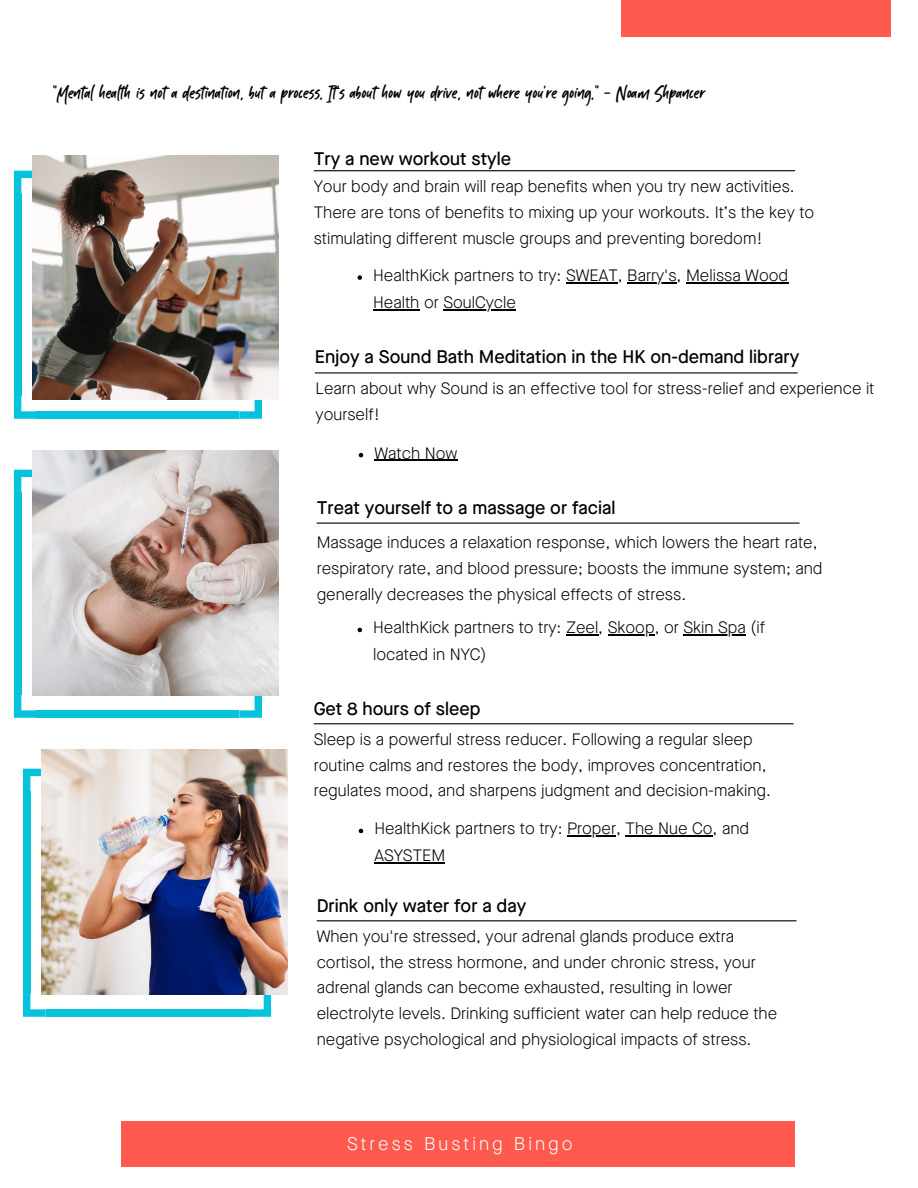
<style>
.page{position:relative;width:918px;height:1188px;background:#fff}
.page>*{position:absolute;margin:0;border:0;box-sizing:border-box;transform-origin:0 0}
.t1{font:27px "Kabut Hitam";color:#000}
.t2{font:500 18.3px "Maison Neue";color:#000}
.t3{font:300 18.3px "Maison Neue";letter-spacing:.165em;color:#fff}
.t4{font:300 16.5px/25.8px "Maison Neue";color:#000}
</style>
<div class="page">
<div style="left:122px;top:1121px;width:673px;height:46px;background:#ff5a4d"></div>
<hr style="left:315px;top:372px;width:483px;height:1px;background:#000">
<div style="left:621px;top:0;width:269px;height:37px;background:#ff5a4d"></div>
<hr style="left:314px;top:170px;width:481px;height:1px;background:#000">
<hr style="left:317px;top:523px;width:483px;height:1px;background:#000">
<hr style="left:314px;top:723px;width:480px;height:1px;background:#000">
<div style="left:14px;top:193px;width:7px;height:203px;background:#05c3dd"></div>
<div style="left:37px;top:411px;width:202px;height:8px;background:#05c3dd"></div>
<svg style="left:14px;top:171px;width:18px;height:22px"></svg>
<svg style="left:239px;top:399px;width:23px;height:20px"></svg>
<svg style="left:14px;top:396px;width:23px;height:23px"></svg>
<img style="left:32px;top:155px;width:246px;height:244px">
<div style="left:14px;top:492px;width:7px;height:203px;background:#05c3dd"></div>
<div style="left:37px;top:710px;width:202px;height:8px;background:#05c3dd"></div>
<svg style="left:14px;top:470px;width:18px;height:22px"></svg>
<svg style="left:239px;top:695px;width:23px;height:23px"></svg>
<svg style="left:14px;top:695px;width:23px;height:23px"></svg>
<img style="left:32px;top:451px;width:246px;height:244px">
<svg style="left:358px;top:628px;width:4px;height:4px"></svg>
<hr style="left:566px;top:634px;width:32px;height:2px;background:#000">
<hr style="left:608px;top:634px;width:47px;height:2px;background:#000">
<hr style="left:683px;top:634px;width:63px;height:2px;background:#000">
<div style="left:23px;top:791px;width:7px;height:203px;background:#05c3dd"></div>
<div style="left:46px;top:1009px;width:202px;height:8px;background:#05c3dd"></div>
<svg style="left:23px;top:769px;width:18px;height:22px"></svg>
<svg style="left:248px;top:994px;width:23px;height:23px"></svg>
<svg style="left:23px;top:994px;width:23px;height:23px"></svg>
<img style="left:41px;top:750px;width:247px;height:244px">
<hr style="left:317px;top:920px;width:480px;height:1px;background:#000">
<svg style="left:359px;top:829px;width:4px;height:4px"></svg>
<hr style="left:567px;top:835px;width:49px;height:2px;background:#000">
<hr style="left:626px;top:835px;width:87px;height:2px;background:#000">
<hr style="left:374px;top:862px;width:71px;height:2px;background:#000">
<svg style="left:359px;top:453px;width:4px;height:4px"></svg>
<hr style="left:374px;top:460px;width:83px;height:1px;background:#000">
<svg style="left:358px;top:275px;width:4px;height:5px"></svg>
<hr style="left:566px;top:282px;width:52px;height:1px;background:#000">
<hr style="left:627px;top:282px;width:50px;height:1px;background:#000">
<hr style="left:686px;top:282px;width:102px;height:1px;background:#000">
<hr style="left:373px;top:309px;width:46px;height:1px;background:#000">
<hr style="left:443px;top:309px;width:73px;height:1px;background:#000">
<p class="t1" style="left:53px;top:80px;width:654px">"Mental health is not a destination, but a process. It's about how you drive, not where you're going." - Noam Shpancer</p>
<p class="t2" style="left:314px;top:152px;width:199px">Try a new workout style</p>
<p class="t4" style="left:314px;top:175px;width:502px">Your body and brain will reap benefits when you try new activities.<br>There are tons of benefits to mixing up your workouts. It’s the key to stimulating different muscle groups and preventing boredom!</p>
<p class="t4" style="left:373px;top:263px;width:417px;line-height:27px">HealthKick partners to try: SWEAT, Barry's, Melissa Wood<br>Health or SoulCycle</p>
<p class="t2" style="left:315px;top:350px;width:486px">Enjoy a Sound Bath Meditation in the HK on-demand library</p>
<p class="t4" style="left:316px;top:377px;width:560px">Learn about why Sound is an effective tool for stress-relief and experience it yourself!</p>
<p class="t4" style="left:374px;top:441px;width:85px">Watch Now</p>
<p class="t2" style="left:317px;top:500px;width:300px">Treat yourself to a massage or facial</p>
<p class="t4" style="left:317px;top:531px;width:507px">Massage induces a relaxation response, which lowers the heart rate, respiratory rate, and blood pressure; boosts the immune system; and generally decreases the physical effects of stress.</p>
<p class="t4" style="left:373px;top:616px;width:393px;line-height:27px">HealthKick partners to try: Zeel, Skoop, or Skin Spa (if located in NYC)</p>
<p class="t2" style="left:314px;top:702px;width:168px">Get 8 hours of sleep</p>
<p class="t4" style="left:314px;top:728px;width:459px">Sleep is a powerful stress reducer. Following a regular sleep routine calms and restores the body, improves concentration, regulates mood, and sharpens judgment and decision-making.</p>
<p class="t4" style="left:374px;top:817px;width:376px;line-height:27px">HealthKick partners to try: Proper, The Nue Co, and<br>ASYSTEM</p>
<p class="t2" style="left:317px;top:899px;width:211px">Drink only water for a day</p>
<p class="t4" style="left:317px;top:925px;width:462px">When you're stressed, your adrenal glands produce extra cortisol, the stress hormone, and under chronic stress, your adrenal glands can become exhausted, resulting in lower electrolyte levels. Drinking sufficient water can help reduce the negative psychological and physiological impacts of stress.</p>
<p class="t3" style="left:347px;top:1136px;width:227px">Stress Busting Bingo</p>
</div>
